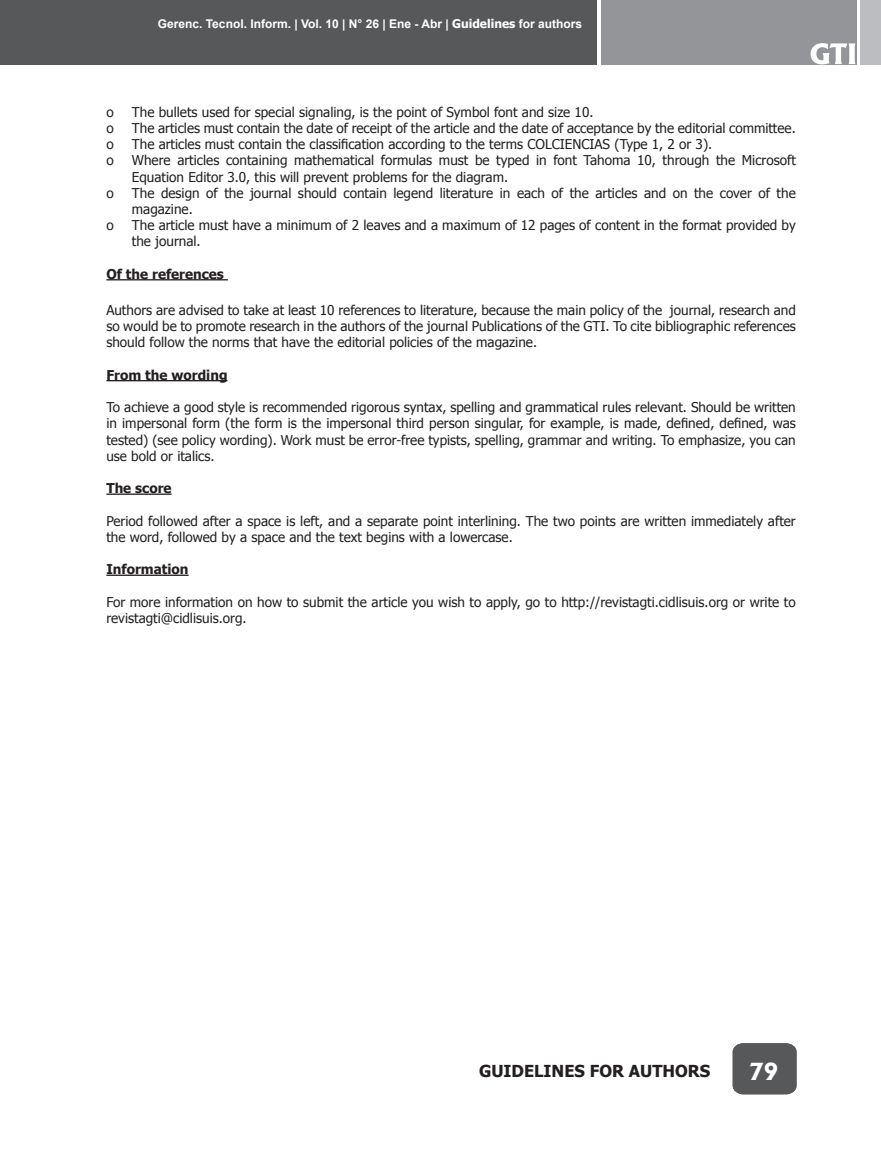
<style>
.page{position:relative;width:881px;height:1149px;background:#fff}
.page>*{position:absolute;margin:0;border:0;box-sizing:border-box;transform-origin:0 0}
.t1{font:800 22.5px "Albertus";color:#fff}
.Titulos_tipo_I{font:700 16.5px "Tahoma";color:#231f20}
.t2{font:13.5px/16.2px "Tahoma";color:#231f20}
.Titulo_tipo_II{font:700 13.5px "Tahoma";color:#231f20}
.t3{font:700 12px "Arial";color:#fff}
.s1{font-family:"Tahoma"}
</style>
<div class="page">
<div style="left:1px;top:0;width:595px;height:64px;background:#57585a"></div>
<div style="left:600px;top:0;width:256px;height:64px;background:#939598"></div>
<div style="left:860px;top:0;width:20px;height:64px;background:#bcbdc0"></div>
<div style="left:732px;top:1043px;width:64px;height:50px;background:#57585a"></div>
<svg style="left:810px;top:43px;width:45px;height:21px"></svg>
<hr style="left:106px;top:279px;width:122px;height:1px;background:#231f20">
<hr style="left:106px;top:380px;width:121px;height:1px;background:#231f20">
<hr style="left:106px;top:493px;width:65px;height:1px;background:#231f20">
<hr style="left:106px;top:574px;width:82px;height:1px;background:#231f20">
<p class="t3" style="left:158px;top:16px;width:425px">Gerenc. Tecnol. Inform. | Vol. 10 | N° 26 | Ene - Abr | <span class="s1">Guidelines</span> for authors</p>
<p class="t2" style="left:106px;top:103px;width:9px">o</p>
<p class="t2" style="left:132px;top:103px;width:463px">The bullets used for special signaling, is the point of Symbol font and size 10.</p>
<p class="t2" style="left:106px;top:119px;width:9px">o</p>
<p class="t2" style="left:132px;top:119px;width:665px">The articles must contain the date of receipt of the article and the date of acceptance by the editorial committee.</p>
<p class="t2" style="left:106px;top:135px;width:9px">o</p>
<p class="t2" style="left:132px;top:135px;width:581px">The articles must contain the classification according to the terms COLCIENCIAS (Type 1, 2 or 3).</p>
<p class="t2" style="left:106px;top:152px;width:9px">o</p>
<p class="t2" style="left:132px;top:152px;width:665px">Where articles containing mathematical formulas must be typed in font Tahoma 10, through the Microsoft<br>Equation Editor 3.0, this will prevent problems for the diagram.</p>
<p class="t2" style="left:106px;top:184px;width:9px">o</p>
<p class="t2" style="left:132px;top:184px;width:665px">The design of the journal should contain legend literature in each of the articles and on the cover of the magazine.</p>
<p class="t2" style="left:106px;top:216px;width:9px">o</p>
<p class="t2" style="left:132px;top:216px;width:665px">The article must have a minimum of 2 leaves and a maximum of 12 pages of content in the format provided by the journal.</p>
<p class="Titulo_tipo_II" style="left:106px;top:264px;width:119px">Of the references</p>
<p class="t2" style="left:106px;top:301px;width:690px;text-align:justify">Authors are advised to take at least 10 references to literature, because the main policy of the journal, research and so would be to promote research in the authors of the journal Publications of the GTI. To cite bibliographic references should follow the norms that have the editorial policies of the magazine.</p>
<p class="Titulo_tipo_II" style="left:106px;top:365px;width:123px">From the wording</p>
<p class="t2" style="left:106px;top:398px;width:690px;text-align:justify">To achieve a good style is recommended rigorous syntax, spelling and grammatical rules relevant. Should be written in impersonal form (the form is the impersonal third person singular, for example, is made, defined, defined, was tested) (see policy wording). Work must be error-free typists, spelling, grammar and writing. To emphasize, you can use bold or italics.</p>
<p class="Titulo_tipo_II" style="left:106px;top:478px;width:67px">The score</p>
<p class="t2" style="left:106px;top:512px;width:690px">Period followed after a space is left, and a separate point interlining. The two points are written immediately after the word, followed by a space and the text begins with a lowercase.</p>
<p class="Titulo_tipo_II" style="left:106px;top:559px;width:84px">Information</p>
<p class="t2" style="left:106px;top:593px;width:690px">For more information on how to submit the article you wish to apply, go to http://revistagti.cidlisuis.org or write to revistagti@cidlisuis.org.</p>
<p class="Titulos_tipo_I" style="left:479px;top:1058px;width:233px">GUIDELINES FOR AUTHORS</p>
<h1 class="t1" style="left:748px;top:1057px;width:31px">79</h1>
</div>
